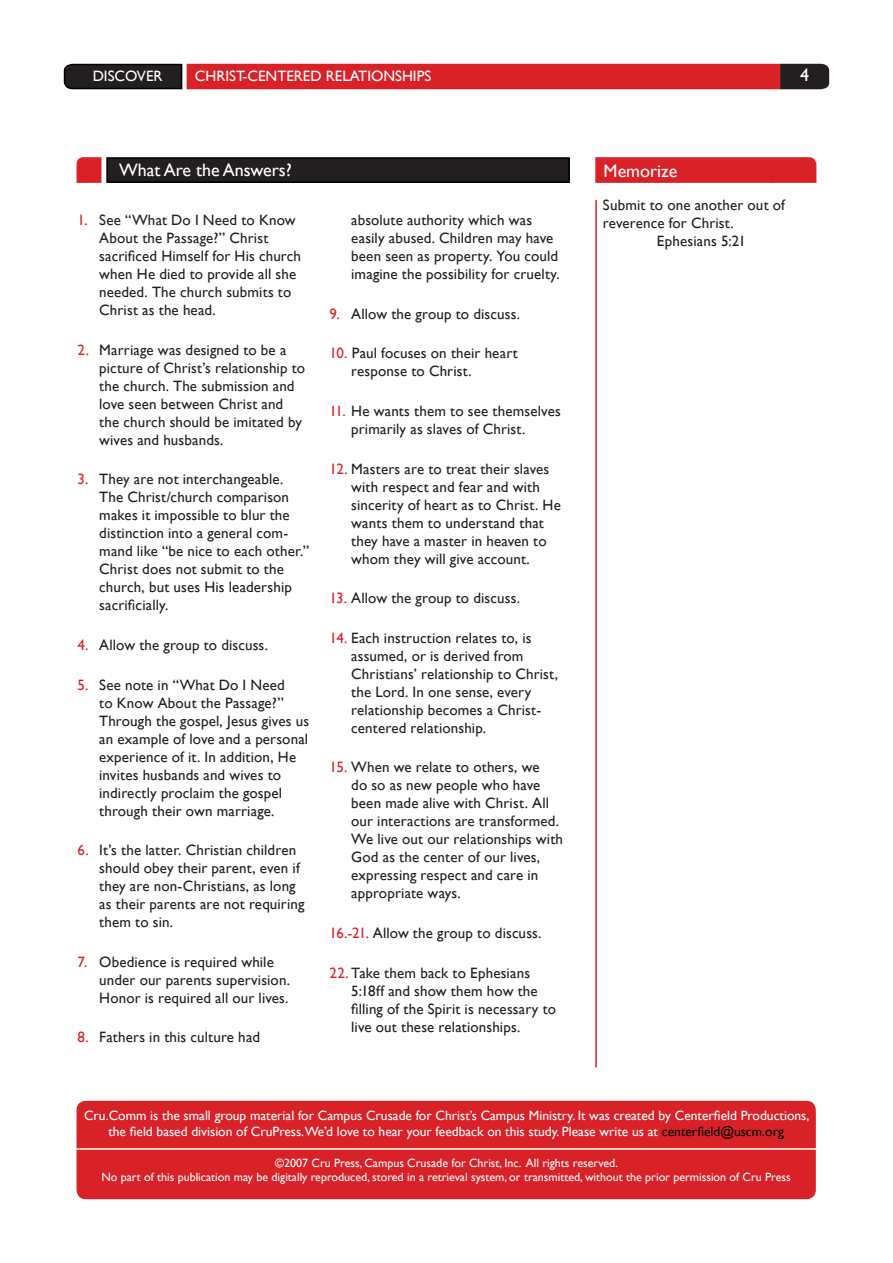
<style>
.page{position:relative;width:893px;height:1263px;background:#fff}
.page>*{position:absolute;margin:0;border:0;box-sizing:border-box;transform-origin:0 0}
.t1{font:18px "Gill Sans";color:#fff}
.Questions{font:15px/18px "Gill Sans";letter-spacing:.01em;color:#231f20}
.Sidebar_text{font:15px/18px "Gill Sans";letter-spacing:.01em;color:#231f20}
.t2{font:15px "Gill Sans";color:#fff}
.t3{font:13.5px/16.2px "Gill Sans";color:#fff;text-align:center}
.t4{font:12px/14.4px "Gill Sans";color:#fff;text-align:center}
.s1{color:#d92128}
.s2{color:#000}
</style>
<div class="page">
<div style="left:107px;top:158px;width:462px;height:24px;background:#231f20"></div>
<div style="left:106px;top:157px;width:464px;height:26px;border:2px solid #000"></div>
<svg style="left:76px;top:157px;width:26px;height:26px"></svg>
<hr style="left:595px;top:200px;width:2px;height:867px;background:#d92128">
<div style="left:77px;top:1101px;width:738px;height:97px;background:#d92128;border-radius:9px"></div>
<div style="left:77px;top:1101px;width:739px;height:98px;border:2px solid #d92128;border-radius:9px"></div>
<hr style="left:77px;top:1148px;width:739px;height:2px;background:#fff">
<svg style="left:595px;top:157px;width:222px;height:26px;background:#d9252c"></svg>
<div style="left:187px;top:64px;width:593px;height:25px;background:#d92128"></div>
<svg style="left:63px;top:63px;width:120px;height:27px;background:#2e2b2c"></svg>
<svg style="left:780px;top:64px;width:49px;height:25px"></svg>
<p class="t2" style="left:93px;top:67px;width:71px">DISCOVER</p>
<p class="t2" style="left:195px;top:67px;width:238px">CHRIST-CENTERED RELATIONSHIPS</p>
<p class="t1" style="left:800px;top:65px;width:10px">4</p>
<p class="t1" style="left:119px;top:160px;width:174px">What Are the Answers?</p>
<p class="Questions" style="left:99px;top:211px;width:203px;text-indent:-22px"><span class="s1">1.</span> See “What Do I Need to Know<br>About the Passage?” Christ sacrificed Himself for His church when He died to provide all she needed. The church submits to<br>Christ as the head.</p>
<p class="Questions" style="left:99px;top:341px;width:207px;text-indent:-22px"><span class="s1">2.</span> Marriage was designed to be a picture of Christ’s relationship to the church. The submission and love seen between Christ and the church should be imitated by wives and husbands.</p>
<p class="Questions" style="left:99px;top:471px;width:211px;text-indent:-22px"><span class="s1">3.</span> They are not interchangeable.<br>The Christ/church comparison makes it impossible to blur the distinction into a general com&shy;mand like “be nice to each other.”<br>Christ does not submit to the church, but uses His leadership sacrificially.</p>
<p class="Questions" style="left:78px;top:636px;width:192px"><span class="s1">4.</span> Allow the group to discuss.</p>
<p class="Questions" style="left:99px;top:676px;width:211px;text-indent:-22px"><span class="s1">5.</span> See note in “What Do I Need<br>to Know About the Passage?”<br>Through the gospel, Jesus gives us an example of love and a personal experience of it. In addition, He invites husbands and wives to indirectly proclaim the gospel through their own marriage.</p>
<p class="Questions" style="left:99px;top:841px;width:207px;text-indent:-22px"><span class="s1">6.</span> It’s the latter. Christian children should obey their parent, even if they are non-Christians, as long as their parents are not requiring them to sin.</p>
<p class="Questions" style="left:99px;top:953px;width:192px;text-indent:-22px"><span class="s1">7.</span> Obedience is required while under our parents supervision.<br>Honor is required all our lives.</p>
<p class="Questions" style="left:78px;top:1029px;width:184px"><span class="s1">8.</span> Fathers in this culture had</p>
<p class="Questions" style="left:351px;top:211px;width:210px">absolute authority which was easily abused. Children may have been seen as property. You could imagine the possibility for cruelty.</p>
<p class="Questions" style="left:330px;top:305px;width:192px"><span class="s1">9.</span> Allow the group to discuss.</p>
<p class="Questions" style="left:351px;top:345px;width:168px;text-indent:-22px"><span class="s1">10.</span> Paul focuses on their heart response to Christ.</p>
<p class="Questions" style="left:351px;top:402px;width:211px;text-indent:-22px"><span class="s1">11.</span> He wants them to see themselves primarily as slaves of Christ.</p>
<p class="Questions" style="left:351px;top:460px;width:211px;text-indent:-22px"><span class="s1">12.</span> Masters are to treat their slaves with respect and fear and with sincerity of heart as to Christ. He wants them to understand that they have a master in heaven to whom they will give account.</p>
<p class="Questions" style="left:330px;top:589px;width:192px"><span class="s1">13.</span> Allow the group to discuss.</p>
<p class="Questions" style="left:351px;top:629px;width:209px;text-indent:-22px"><span class="s1">14.</span> Each instruction relates to, is assumed, or is derived from<br>Christians’ relationship to Christ, the Lord. In one sense, every relationship becomes a Christ&shy;centered relationship.</p>
<p class="Questions" style="left:351px;top:759px;width:213px;text-indent:-22px"><span class="s1">15.</span> When we relate to others, we<br>do so as new people who have been made alive with Christ. All our interactions are transformed.<br>We live out our relationships with<br>God as the center of our lives, expressing respect and care in appropriate ways.</p>
<p class="Questions" style="left:330px;top:924px;width:213px"><span class="s1">16.-21.</span> Allow the group to discuss.</p>
<p class="Questions" style="left:351px;top:964px;width:206px;text-indent:-22px"><span class="s1">22.</span> Take them back to Ephesians<br>5:18ff and show them how the filling of the Spirit is necessary to live out these relationships.</p>
<p class="t1" style="left:604px;top:161px;width:75px">Memorize</p>
<p class="Sidebar_text" style="left:603px;top:196px;width:183px">Submit to one another out of reverence for Christ.</p>
<p class="Sidebar_text" style="left:657px;top:232px;width:91px">Ephesians 5:21</p>
<p class="t3" style="left:84px;top:1108px;width:727px">Cru.Comm is the small group material for Campus Crusade for Christ’s Campus Ministry. It was created by Centerfield Productions, the field based division of CruPress.We’d love to hear your feedback on this study. Please write us at <span class="s2">centerfield@uscm.org</span></p>
<p class="t4" style="left:101px;top:1156px;width:691px">©2007 Cru Press, Campus Crusade for Christ, Inc. All rights reserved.<br>No part of this publication may be digitally reproduced, stored in a retrieval system, or transmitted, without the prior permission of Cru Press</p>
</div>
